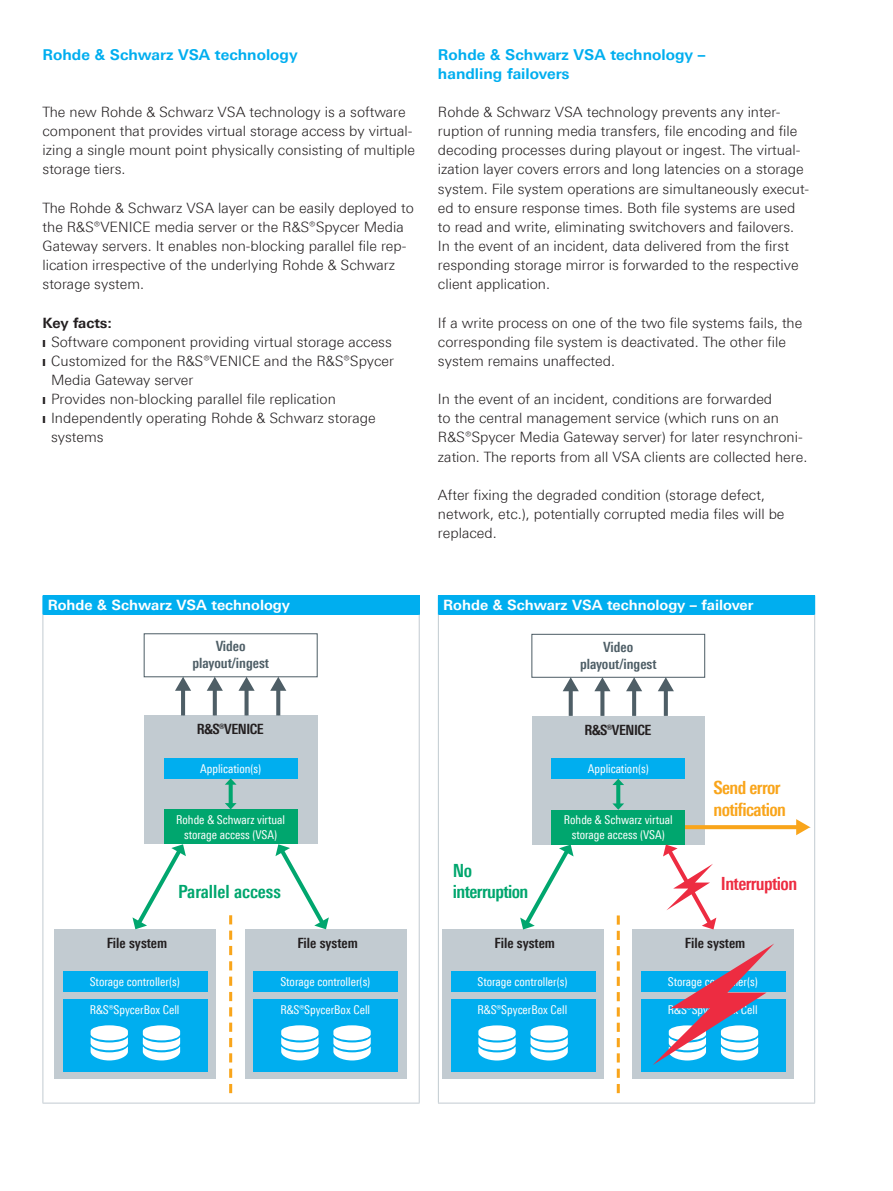
<style>
.page{position:relative;width:893px;height:1191px;background:#fff}
.page>*{position:absolute;margin:0;border:0;box-sizing:border-box;transform-origin:0 0}
.t1{font:700 18.15px/21.9px "Linotype Univers 620 Cn";letter-spacing:-.03em;color:#f9a51b}
.t2{font:700 18.15px "Linotype Univers 620 Cn";color:#00a66e}
.t3{font:700 18.15px/21.9px "Linotype Univers 620 Cn";letter-spacing:-.03em;color:#00a66e}
.t4{font:700 18.15px "Linotype Univers 620 Cn";letter-spacing:-.03em;color:#ed2c41}
.t5{font:700 15px/19.2px "Linotype Univers 630";color:#00aeef}
.t6{font:300 14.25px/19.2px "Linotype Univers 330";color:#231f20}
.t7{font:700 14.25px "Linotype Univers 630";color:#fff}
.t8{font:700 14.25px "Linotype Univers 630";letter-spacing:-.01em;color:#231f20}
.t9{font:700 14.1px "Linotype Univers 620 Cn";color:#231f20}
.t10{font:700 14.1px/17px "Linotype Univers 620 Cn";color:#4e5e66;text-align:center}
.t11{font:12.15px/14.5px "Linotype Univers 420 Cn";color:#fff;text-align:center}
</style>
<div class="page">
<div style="left:43px;top:595px;width:376px;height:19px;background:#00aeef"></div>
<svg style="left:419px;top:595px;width:1px;height:19px"></svg>
<hr style="left:43px;top:614px;width:1px;height:488px;background:#c2cbd1">
<hr style="left:419px;top:614px;width:1px;height:488px;background:#c2cbd1">
<hr style="left:43px;top:1102px;width:377px;height:1px;background:#c2cbd1">
<div style="left:144px;top:715px;width:173px;height:129px;background:#c2cbd1"></div>
<div style="left:54px;top:929px;width:162px;height:150px;background:#c2cbd1"></div>
<div style="left:245px;top:929px;width:162px;height:150px;background:#c2cbd1"></div>
<div style="left:164px;top:758px;width:133px;height:20px;background:#00aeef"></div>
<div style="left:164px;top:809px;width:133px;height:35px;background:#00a66e"></div>
<div style="left:63px;top:971px;width:145px;height:20px;background:#00aeef"></div>
<div style="left:254px;top:971px;width:144px;height:20px;background:#00aeef"></div>
<div style="left:63px;top:999px;width:145px;height:73px;background:#00aeef"></div>
<div style="left:254px;top:999px;width:144px;height:73px;background:#00aeef"></div>
<hr style="left:181px;top:688px;width:4px;height:27px;background:#4e5e66">
<svg style="left:175px;top:677px;width:16px;height:14px"></svg>
<svg style="left:213px;top:691px;width:4px;height:24px"></svg>
<svg style="left:207px;top:677px;width:16px;height:14px"></svg>
<svg style="left:245px;top:691px;width:4px;height:24px"></svg>
<svg style="left:238px;top:677px;width:17px;height:14px"></svg>
<svg style="left:276px;top:691px;width:4px;height:24px"></svg>
<svg style="left:270px;top:677px;width:16px;height:14px"></svg>
<svg style="left:132px;top:844px;width:54px;height:85px"></svg>
<svg style="left:229px;top:784px;width:4px;height:19px"></svg>
<svg style="left:225px;top:778px;width:12px;height:6px"></svg>
<svg style="left:225px;top:803px;width:12px;height:6px"></svg>
<svg style="left:91px;top:1025px;width:37px;height:35px"></svg>
<svg style="left:281px;top:1025px;width:37px;height:35px"></svg>
<svg style="left:143px;top:1025px;width:37px;height:35px"></svg>
<svg style="left:333px;top:1025px;width:38px;height:35px"></svg>
<svg style="left:275px;top:843px;width:54px;height:86px"></svg>
<svg style="left:229px;top:915px;width:3px;height:178px"></svg>
<div style="left:144px;top:634px;width:174px;height:43px;border:1px solid #4e5e66"></div>
<div style="left:438px;top:595px;width:377px;height:19px;background:#00aeef"></div>
<hr style="left:438px;top:614px;width:1px;height:488px;background:#c2cbd1">
<hr style="left:814px;top:614px;width:1px;height:488px;background:#c2cbd1">
<hr style="left:438px;top:1102px;width:377px;height:1px;background:#c2cbd1">
<div style="left:532px;top:716px;width:173px;height:128px;background:#c2cbd1"></div>
<div style="left:442px;top:929px;width:162px;height:150px;background:#c2cbd1"></div>
<div style="left:633px;top:929px;width:161px;height:150px;background:#c2cbd1"></div>
<div style="left:552px;top:758px;width:133px;height:20px;background:#00aeef"></div>
<div style="left:552px;top:809px;width:133px;height:35px;background:#00a66e"></div>
<div style="left:451px;top:971px;width:144px;height:21px;background:#00aeef"></div>
<div style="left:641px;top:971px;width:145px;height:21px;background:#00aeef"></div>
<div style="left:451px;top:999px;width:144px;height:73px;background:#00aeef"></div>
<div style="left:641px;top:999px;width:145px;height:73px;background:#00aeef"></div>
<svg style="left:569px;top:691px;width:4px;height:25px"></svg>
<svg style="left:563px;top:678px;width:16px;height:13px"></svg>
<svg style="left:600px;top:691px;width:4px;height:25px"></svg>
<svg style="left:594px;top:678px;width:16px;height:13px"></svg>
<svg style="left:632px;top:691px;width:4px;height:25px"></svg>
<svg style="left:626px;top:678px;width:16px;height:13px"></svg>
<svg style="left:664px;top:691px;width:4px;height:25px"></svg>
<svg style="left:658px;top:678px;width:16px;height:13px"></svg>
<svg style="left:520px;top:844px;width:54px;height:86px"></svg>
<svg style="left:616px;top:785px;width:4px;height:18px"></svg>
<svg style="left:612px;top:778px;width:12px;height:7px"></svg>
<svg style="left:612px;top:803px;width:12px;height:6px"></svg>
<svg style="left:478px;top:1025px;width:38px;height:35px"></svg>
<svg style="left:531px;top:1025px;width:37px;height:35px"></svg>
<svg style="left:617px;top:915px;width:3px;height:178px"></svg>
<div style="left:531px;top:634px;width:174px;height:44px;border:1px solid #4e5e66"></div>
<svg style="left:663px;top:844px;width:53px;height:86px"></svg>
<svg style="left:685px;top:825px;width:111px;height:4px"></svg>
<svg style="left:796px;top:819px;width:14px;height:16px"></svg>
<svg style="left:653px;top:944px;width:121px;height:121px"></svg>
<p class="t5" style="left:43px;top:44px;width:257px">Rohde &amp; Schwarz VSA technology</p>
<p class="t6" style="left:43px;top:102px;width:374px">The new Rohde &amp; Schwarz VSA technology is a software component that provides virtual storage access by virtual&shy;izing a single mount point physically consisting of multiple storage tiers.</p>
<p class="t6" style="left:43px;top:198px;width:373px">The Rohde &amp; Schwarz VSA layer can be easily deployed to the R&amp;S®VENICE media server or the R&amp;S®Spycer Media Gateway servers. It enables non-blocking parallel file rep&shy;lication irrespective of the underlying Rohde &amp; Schwarz storage system.</p>
<p class="t8" style="left:43px;top:314px;width:71px">Key facts:</p>
<p class="t6" style="left:43px;top:332px;width:351px">❙ Software component providing virtual storage access</p>
<p class="t6" style="left:43px;top:351px;width:353px">❙ Customized for the R&amp;S®VENICE and the R&amp;S®Spycer</p>
<p class="t6" style="left:51px;top:370px;width:144px">Media Gateway server</p>
<p class="t6" style="left:43px;top:389px;width:295px">❙ Provides non-blocking parallel file replication</p>
<p class="t6" style="left:43px;top:408px;width:335px">❙ Independently operating Rohde &amp; Schwarz storage</p>
<p class="t6" style="left:51px;top:427px;width:54px">systems</p>
<p class="t5" style="left:438px;top:44px;width:269px">Rohde &amp; Schwarz VSA technology – handling failovers</p>
<p class="t6" style="left:438px;top:102px;width:373px">Rohde &amp; Schwarz VSA technology prevents any inter&shy;ruption of running media transfers, file encoding and file decoding processes during playout or ingest. The virtual&shy;ization layer covers errors and long latencies on a storage system. File system operations are simultaneously execut&shy;ed to ensure response times. Both file systems are used to read and write, eliminating switchovers and failovers.<br>In the event of an incident, data delivered from the first responding storage mirror is forwarded to the respective client application.</p>
<p class="t6" style="left:438px;top:313px;width:366px">If a write process on one of the two file systems fails, the corresponding file system is deactivated. The other file system remains unaffected.</p>
<p class="t6" style="left:438px;top:389px;width:371px">In the event of an incident, conditions are forwarded<br>to the central management service (which runs on an R&amp;S®Spycer Media Gateway server) for later resynchroni&shy;zation. The reports from all VSA clients are collected here.</p>
<p class="t6" style="left:438px;top:485px;width:348px">After fixing the degraded condition (storage defect, network, etc.), potentially corrupted media files will be replaced.</p>
<p class="t7" style="left:48px;top:596px;width:244px">Rohde &amp; Schwarz VSA technology</p>
<p class="t7" style="left:443px;top:596px;width:312px">Rohde &amp; Schwarz VSA technology – failover</p>
<p class="t10" style="left:192px;top:637px;width:78px">Video playout/ingest</p>
<p class="t10" style="left:580px;top:638px;width:78px">Video playout/ingest</p>
<p class="t9" style="left:197px;top:721px;width:69px">R&amp;S®VENICE</p>
<p class="t9" style="left:584px;top:721px;width:68px">R&amp;S®VENICE</p>
<p class="t11" style="left:200px;top:761px;width:62px">Application(s)</p>
<p class="t11" style="left:588px;top:761px;width:62px">Application(s)</p>
<p class="t11" style="left:176px;top:812px;width:110px">Rohde &amp; Schwarz virtual storage access (VSA)</p>
<p class="t11" style="left:564px;top:812px;width:110px">Rohde &amp; Schwarz virtual storage access (VSA)</p>
<p class="t1" style="left:713px;top:776px;width:74px">Send error notification</p>
<p class="t2" style="left:178px;top:881px;width:104px">Parallel access</p>
<p class="t3" style="left:453px;top:859px;width:77px">No interruption</p>
<p class="t4" style="left:721px;top:873px;width:78px">Interruption</p>
<p class="t9" style="left:107px;top:934px;width:62px">File system</p>
<p class="t9" style="left:297px;top:934px;width:62px">File system</p>
<p class="t9" style="left:495px;top:935px;width:62px">File system</p>
<p class="t9" style="left:685px;top:935px;width:62px">File system</p>
<p class="t11" style="left:90px;top:974px;width:91px">Storage controller(s)</p>
<p class="t11" style="left:280px;top:974px;width:91px">Storage controller(s)</p>
<p class="t11" style="left:90px;top:1002px;width:91px">R&amp;S®SpycerBox Cell</p>
<p class="t11" style="left:280px;top:1002px;width:91px">R&amp;S®SpycerBox Cell</p>
<p class="t11" style="left:477px;top:974px;width:91px">Storage controller(s)</p>
<p class="t11" style="left:668px;top:974px;width:91px">Storage controller(s)</p>
<p class="t11" style="left:477px;top:1002px;width:91px">R&amp;S®SpycerBox Cell</p>
<p class="t11" style="left:668px;top:1002px;width:91px">R&amp;S®SpycerBox Cell</p>
</div>
